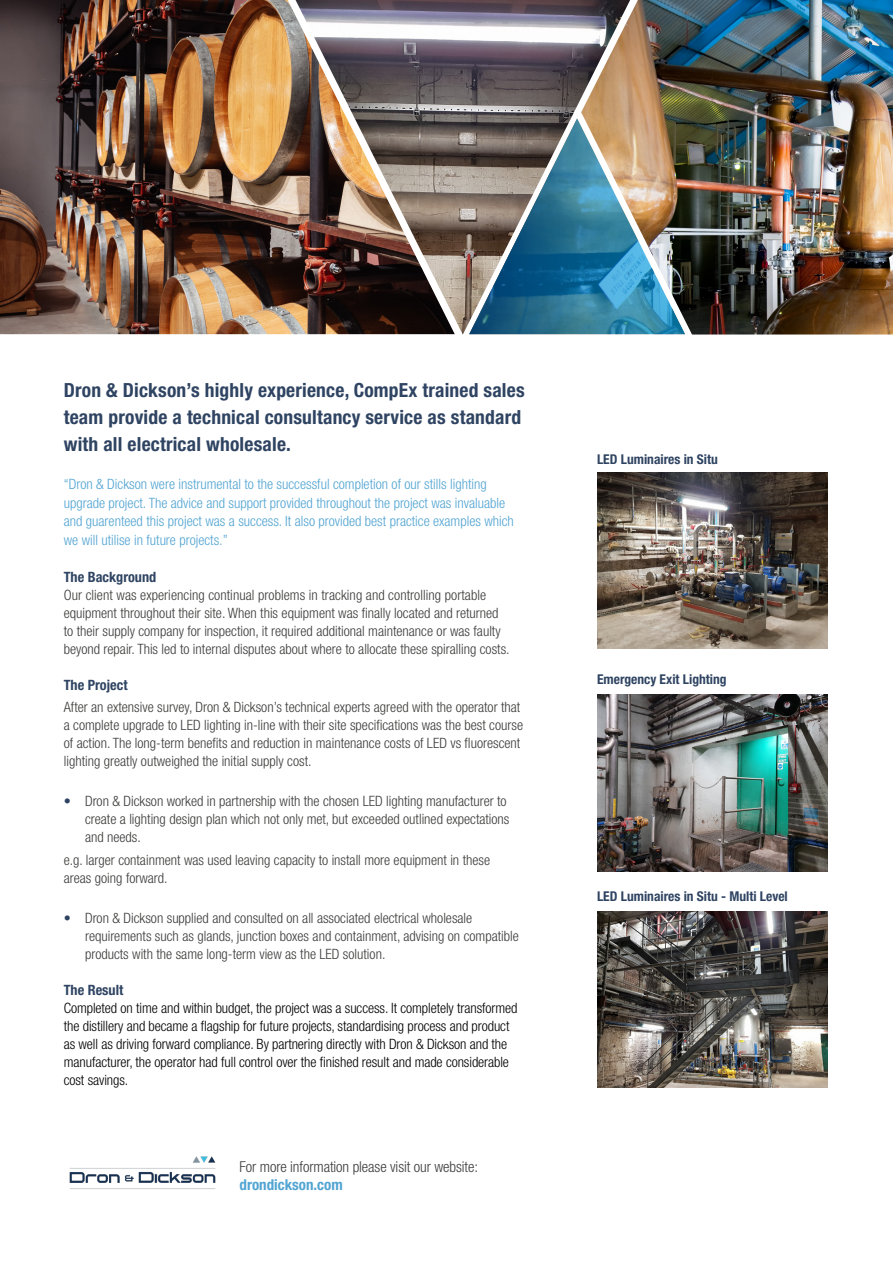
<style>
.page{position:relative;width:893px;height:1263px;background:#fff}
.page>*{position:absolute;margin:0;border:0;box-sizing:border-box;transform-origin:0 0}
.t1{font:700 condensed 19.5px/27px "Helvetica Neue LT Std";letter-spacing:.01em;color:#2f4462}
.t2{font:300 condensed 15px "Helvetica Neue LT Std";letter-spacing:-.005em;color:#3c3c3b}
.t3{font:700 condensed 15px "Helvetica Neue LT Std";color:#52a4d2}
.t4{font:300 condensed 14.25px/18px "Helvetica Neue LT Std";color:#3c3c3b}
.t5{font:300 condensed 14.25px/18px "Helvetica Neue LT Std";letter-spacing:-.005em;color:#000}
.t6{font:300 condensed 14.25px/18.8px "Helvetica Neue LT Std";color:#52a4d2}
.t7{font:700 condensed 14.25px "Helvetica Neue LT Std";color:#2f4462}
.t8{font:700 condensed 13.5px "Helvetica Neue LT Std";color:#2f4462}
.s1{color:#2f4462}
</style>
<div class="page">
<img style="left:597px;top:473px;width:230px;height:176px">
<img style="left:296px;top:0;width:334px;height:335px">
<img style="left:469px;top:0;width:424px;height:334px">
<img style="left:0;top:0;width:455px;height:334px">
<img style="left:469px;top:118px;width:216px;height:216px">
<img style="left:69px;top:1156px;width:147px;height:33px">
<img style="left:597px;top:695px;width:231px;height:176px">
<img style="left:597px;top:912px;width:231px;height:176px">
<h1 class="t1" style="left:64px;top:377px;width:462px">Dron &amp; Dickson’s highly experience, CompEx trained sales team provide a technical consultancy service as standard with all electrical wholesale.</h1>
<p class="t6" style="left:64px;top:474px;width:452px">“Dron &amp; Dickson were instrumental to the successful completion of our stills lighting upgrade project. The advice and support provided throughout the project was invaluable and guarenteed this project was a success. It also provided best practice examples which we will utilise in future projects.”</p>
<p class="t7" style="left:64px;top:568px;width:94px">The Background</p>
<p class="t4" style="left:64px;top:586px;width:447px">Our client was experiencing continual problems in tracking and controlling portable equipment throughout their site. When this equipment was finally located and returned to their supply company for inspection, it required additional maintenance or was faulty beyond repair. This led to internal disputes about where to allocate these spiralling costs.</p>
<p class="t7" style="left:64px;top:676px;width:65px">The Project</p>
<p class="t4" style="left:64px;top:698px;width:461px">After an extensive survey, Dron &amp; Dickson’s technical experts agreed with the operator that a complete upgrade to LED lighting in-line with their site specifications was the best course of action. The long-term benefits and reduction in maintenance costs of LED vs fluorescent lighting greatly outweighed the initial supply cost.</p>
<p class="t4" style="left:85px;top:792px;width:426px;text-indent:-21px"><span class="s1">•</span> Dron &amp; Dickson worked in partnership with the chosen LED lighting manufacturer to create a lighting design plan which not only met, but exceeded outlined expectations and needs.</p>
<p class="t4" style="left:64px;top:850px;width:428px">e.g. larger containment was used leaving capacity to install more equipment in these areas going forward.</p>
<p class="t4" style="left:85px;top:909px;width:435px;text-indent:-21px"><span class="s1">•</span> Dron &amp; Dickson supplied and consulted on all associated electrical wholesale requirements such as glands, junction boxes and containment, advising on compatible products with the same long-term view as the LED solution.</p>
<p class="t7" style="left:64px;top:981px;width:61px">The Result</p>
<p class="t5" style="left:64px;top:999px;width:455px">Completed on time and within budget, the project was a success. It completely transformed the distillery and became a flagship for future projects, standardising process and product as well as driving forward compliance. By partnering directly with Dron &amp; Dickson and the manufacturer, the operator had full control over the finished result and made considerable cost savings.</p>
<p class="t2" style="left:240px;top:1158px;width:240px">For more information please visit our website:</p>
<p class="t3" style="left:240px;top:1175px;width:105px">drondickson.com</p>
<p class="t8" style="left:597px;top:451px;width:122px">LED Luminaires in Situ</p>
<p class="t8" style="left:597px;top:671px;width:131px">Emergency Exit Lighting</p>
<p class="t8" style="left:597px;top:888px;width:192px">LED Luminaires in Situ - Multi Level</p>
</div>
